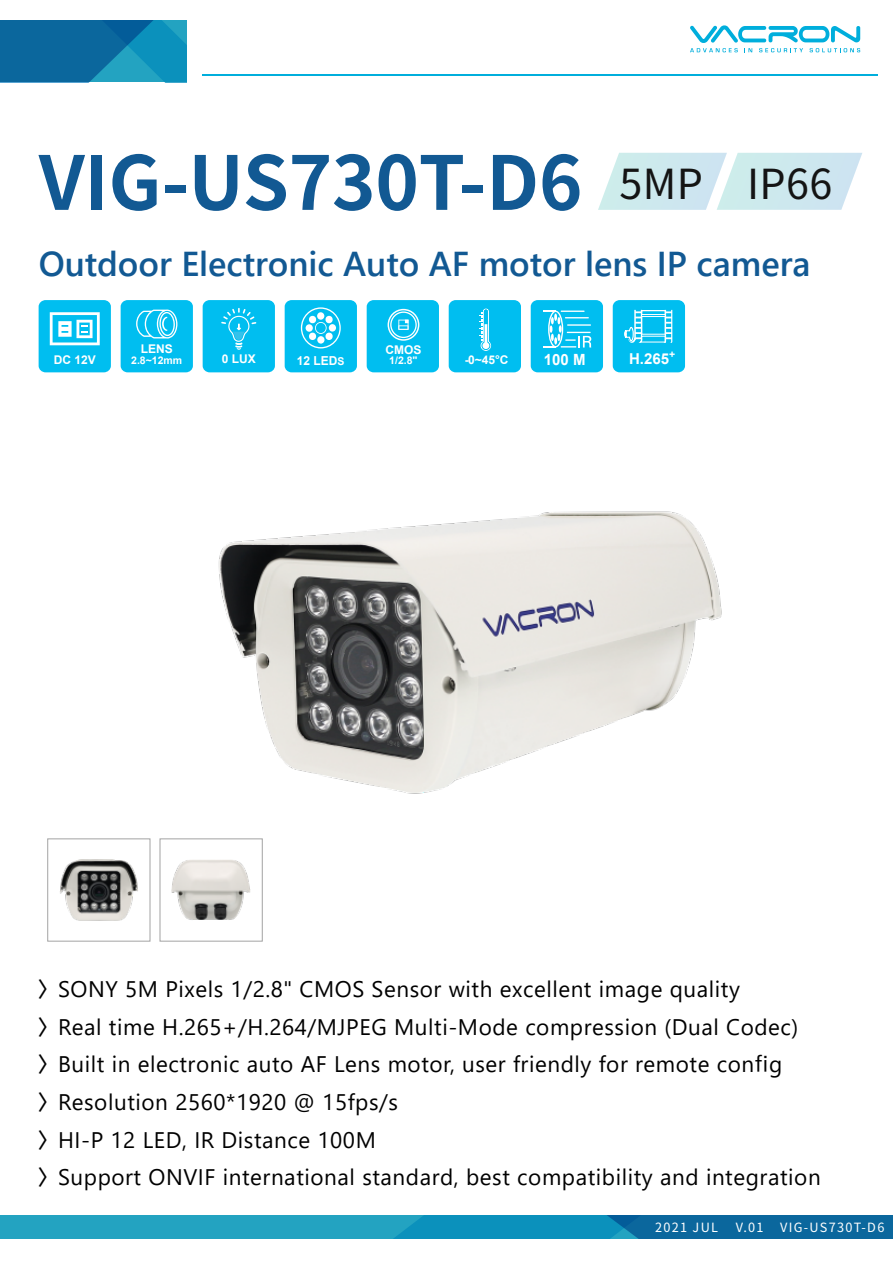
<style>
.page{position:relative;width:893px;height:1263px;background:#fff}
.page>*{position:absolute;margin:0;border:0;box-sizing:border-box;transform-origin:0 0}
.t1{font:700 74.25px "Noto Sans CJ Ktc";letter-spacing:-.005em;color:#125993}
.t2{font:41.4px "Noto Sans CJ Ktc";letter-spacing:.01em;color:#141414}
.t3{font:600 34.5px "Segoe UI";color:#125993}
.t4{font:22.5px/37.5px "Yu Gothic UI";letter-spacing:.025em;color:#000}
.t5{font:700 15.45px "Arial";color:#fff}
.t6{font:700 15px "Arial";color:#fff}
.t7{font:12.75px "Noto Sans CJ Ktc";letter-spacing:.1em;color:#fff}
.t8{font:700 12.3px "Arial";color:#fff}
.t9{font:700 12px "Arial";color:#fff}
.t10{font:700 10.5px "Arial";color:#fff}
.s1{font-size:10.8px}
.s2{font-family:"Noto Sans CJ Ktc";font-weight:500;font-size:21px}
</style>
<div class="page">
<div style="left:0;top:1215px;width:893px;height:23px;background:#23a3c1"></div>
<svg style="left:395px;top:1215px;width:498px;height:23px;background:#0b7aab"></svg>
<hr style="left:202px;top:74px;width:676px;height:2px;background:#00aedc">
<svg style="left:0;top:20px;width:186px;height:62px;background:#0d77a8"></svg>
<svg style="left:690px;top:25px;width:170px;height:27px"></svg>
<div style="left:121px;top:300px;width:72px;height:72px;background:#00bef0;border-radius:7px"></div>
<svg style="left:136px;top:310px;width:42px;height:29px"></svg>
<div style="left:39px;top:300px;width:72px;height:72px;background:#00bef0;border-radius:7px"></div>
<svg style="left:50px;top:312px;width:50px;height:33px"></svg>
<div style="left:203px;top:300px;width:72px;height:72px;background:#00bef0;border-radius:7px"></div>
<svg style="left:221px;top:308px;width:35px;height:42px"></svg>
<div style="left:367px;top:300px;width:72px;height:72px;background:#00bef0;border-radius:7px"></div>
<svg style="left:388px;top:309px;width:31px;height:32px"></svg>
<div style="left:449px;top:300px;width:72px;height:72px;background:#00bef0;border-radius:7px"></div>
<svg style="left:479px;top:309px;width:12px;height:42px"></svg>
<img style="left:218px;top:511px;width:504px;height:283px">
<div style="left:47px;top:838px;width:103px;height:103px;border:1px solid #a3a3a3"></div>
<div style="left:160px;top:838px;width:103px;height:103px;border:1px solid #a3a3a3"></div>
<img style="left:60px;top:859px;width:78px;height:62px">
<img style="left:172px;top:860px;width:79px;height:60px">
<div style="left:285px;top:300px;width:72px;height:72px;background:#00bef0;border-radius:7px"></div>
<svg style="left:301px;top:307px;width:40px;height:41px"></svg>
<svg style="left:598px;top:153px;width:264px;height:57px;background:#d3eaf0"></svg>
<div style="left:613px;top:300px;width:72px;height:72px;background:#00bef0;border-radius:7px"></div>
<svg style="left:624px;top:310px;width:48px;height:33px"></svg>
<div style="left:531px;top:300px;width:72px;height:72px;background:#00bef0;border-radius:7px"></div>
<svg style="left:543px;top:311px;width:48px;height:36px"></svg>
<h1 class="t1" style="left:39px;top:141px;width:545px">VIG-US730T-D6</h1>
<h2 class="t2" style="left:619px;top:161px;width:215px">5MP IP66</h2>
<h3 class="t3" style="left:39px;top:232px;width:773px">Outdoor Electronic Auto AF motor lens IP camera</h3>
<p class="t9" style="left:141px;top:340px;width:34px">LENS</p>
<p class="t9" style="left:54px;top:351px;width:44px">DC 12V</p>
<p class="t10" style="left:131px;top:352px;width:53px">2.8~12mm</p>
<p class="t9" style="left:222px;top:350px;width:36px">0 LUX</p>
<p class="t9" style="left:385px;top:341px;width:37px">CMOS</p>
<p class="t8" style="left:297px;top:352px;width:49px">12 LED<span class="s1">S</span></p>
<p class="t10" style="left:389px;top:353px;width:30px">1/2.8"</p>
<p class="t9" style="left:465px;top:351px;width:45px">-0~45°C</p>
<p class="t5" style="left:544px;top:348px;width:43px">100 M</p>
<p class="t6" style="left:629px;top:348px;width:48px">H.265<sup>+</sup></p>
<p class="t4" style="left:38px;top:967px;width:784px"><span class="s2">〉</span>SONY 5M Pixels 1/2.8" CMOS Sensor with excellent image quality<br><span class="s2">〉</span>Real time H.265+/H.264/MJPEG Multi-Mode compression (Dual Codec)<span class="s2">〉</span>Built in electronic auto AF Lens motor, user friendly for remote config<span class="s2">〉</span>Resolution 2560*1920 @ 15fps/s<br><span class="s2">〉</span>HI-P 12 LED, IR Distance 100M<br><span class="s2">〉</span>Support ONVIF international standard, best compatibility and integration</p>
<p class="t7" style="left:655px;top:1220px;width:64px">2021 JUL</p>
<p class="t7" style="left:736px;top:1220px;width:29px">V.01</p>
<p class="t7" style="left:780px;top:1220px;width:106px">VIG-US730T-D6</p>
</div>
